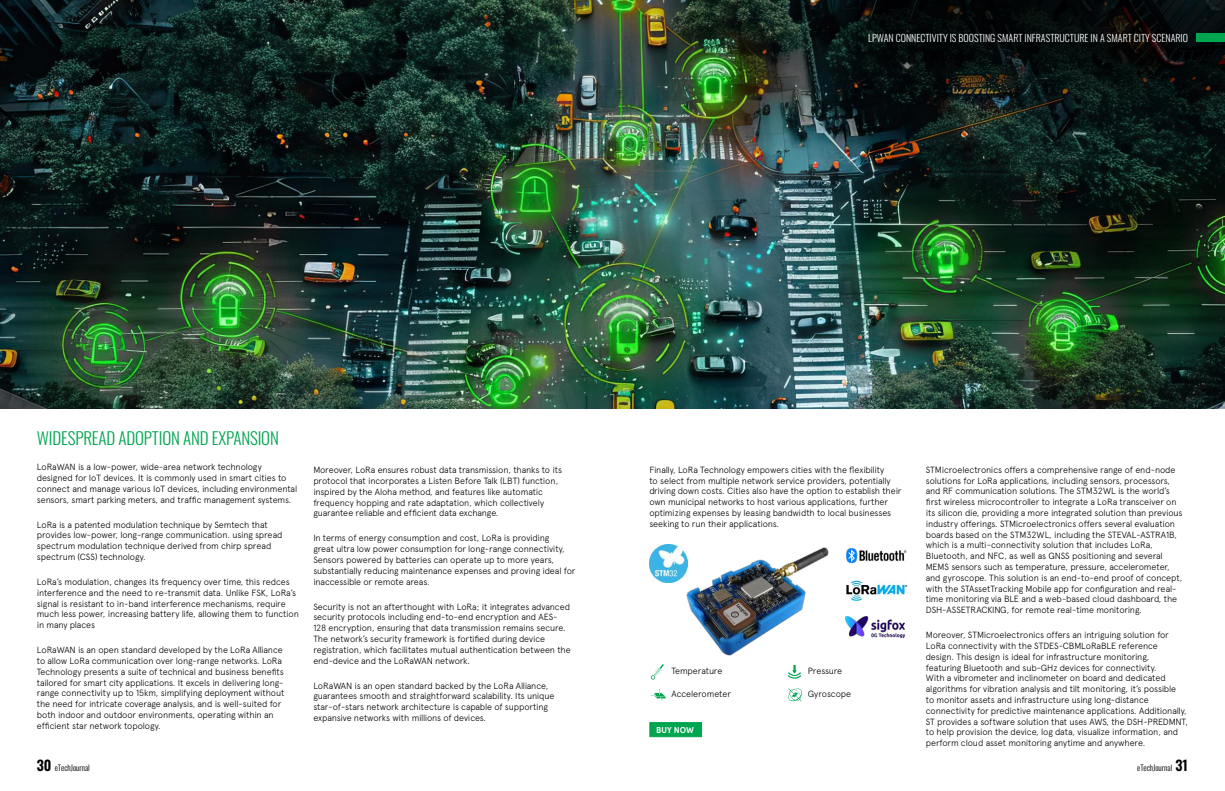
<style>
.page{position:relative;width:1225px;height:791px;background:#fff}
.page>*{position:absolute;margin:0;border:0;box-sizing:border-box;transform-origin:0 0}
.t1{font:300 17px "Oswald";letter-spacing:-.01em;color:#00a550}
.t2{font:300 10px "Oswald";color:#fff}
.t3{font:300 9px/10.8px "Apercu Avnet";letter-spacing:-.015em;color:#000}
.t4{font:700 8.5px "Apercu Avnet";letter-spacing:-.005em;color:#fff}
.t5{font:300 8px "Oswald";color:#000}
.s1{font-weight:600;font-size:14px}
</style>
<div class="page">
<img style="left:649px;top:544px;width:36px;height:38px">
<img style="left:685px;top:547px;width:143px;height:109px">
<img style="left:846px;top:548px;width:61px;height:16px">
<img style="left:847px;top:580px;width:60px;height:21px">
<img style="left:846px;top:617px;width:58px;height:20px">
<svg style="left:650px;top:664px;width:14px;height:16px"></svg>
<svg style="left:650px;top:689px;width:15px;height:12px"></svg>
<svg style="left:788px;top:665px;width:13px;height:14px"></svg>
<svg style="left:788px;top:688px;width:14px;height:13px"></svg>
<img style="left:0;top:0;width:1225px;height:409px">
<div style="left:1196px;top:34px;width:29px;height:8px;background:#00a550"></div>
<div style="left:649px;top:722px;width:53px;height:15px;background:#00a550;border:1px solid #00a550"></div>
<p class="t2" style="left:868px;top:29px;width:321px">LPWAN CONNECTIVITY IS BOOSTING SMART INFRASTRUCTURE IN A SMART CITY SCENARIO</p>
<h1 class="t1" style="left:37px;top:423px;width:243px">WIDESPREAD ADOPTION AND EXPANSION</h1>
<p class="t3" style="left:37px;top:461px;width:262px">LoRaWAN is a low-power, wide-area network technology designed for IoT devices. It is commonly used in smart cities to connect and manage various IoT devices, including environmental sensors, smart parking meters, and traffic management systems.</p>
<p class="t3" style="left:37px;top:518px;width:247px">LoRa is a patented modulation technique by Semtech that provides low-power, long-range communication. using spread spectrum modulation technique derived from chirp spread spectrum (CSS) technology.</p>
<p class="t3" style="left:37px;top:576px;width:264px">LoRa’s modulation, changes its frequency over time, this redces interference and the need to re-transmit data. Unlike FSK, LoRa’s signal is resistant to in-band interference mechanisms, require much less power, increasing battery life, allowing them to function in many places</p>
<p class="t3" style="left:37px;top:644px;width:249px">LoRaWAN is an open standard developed by the LoRa Alliance to allow LoRa communication over long-range networks. LoRa Technology presents a suite of technical and business benefits tailored for smart city applications. It excels in delivering long&shy;range connectivity up to 15km, simplifying deployment without the need for intricate coverage analysis, and is well-suited for both indoor and outdoor environments, operating within an efficient star network topology.</p>
<p class="t3" style="left:313px;top:464px;width:250px">Moreover, LoRa ensures robust data transmission, thanks to its protocol that incorporates a Listen Before Talk (LBT) function, inspired by the Aloha method, and features like automatic frequency hopping and rate adaptation, which collectively guarantee reliable and efficient data exchange.</p>
<p class="t3" style="left:313px;top:532px;width:263px">In terms of energy consumption and cost, LoRa is providing<br>great ultra low power consumption for long-range connectivity, Sensors powered by batteries can operate up to more years, substantially reducing maintenance expenses and proving ideal for inaccessible or remote areas.</p>
<p class="t3" style="left:313px;top:600px;width:259px">Security is not an afterthought with LoRa; it integrates advanced security protocols including end-to-end encryption and AES-128 encryption, ensuring that data transmission remains secure.<br>The network’s security framework is fortified during device registration, which facilitates mutual authentication between the end-device and the LoRaWAN network.</p>
<p class="t3" style="left:313px;top:679px;width:243px">LoRaWAN is an open standard backed by the LoRa Alliance, guarantees smooth and straightforward scalability. Its unique star-of-stars network architecture is capable of supporting expansive networks with millions of devices.</p>
<p class="t3" style="left:649px;top:463px;width:253px">Finally, LoRa Technology empowers cities with the flexibility<br>to select from multiple network service providers, potentially driving down costs. Cities also have the option to establish their own municipal networks to host various applications, further optimizing expenses by leasing bandwidth to local businesses seeking to run their applications.</p>
<p class="t3" style="left:671px;top:665px;width:52px">Temperature</p>
<p class="t3" style="left:671px;top:687px;width:61px">Accelerometer</p>
<p class="t4" style="left:656px;top:723px;width:39px">BUY NOW</p>
<p class="t3" style="left:808px;top:665px;width:36px">Pressure</p>
<p class="t3" style="left:808px;top:687px;width:45px">Gyroscope</p>
<p class="t3" style="left:926px;top:463px;width:258px">STMicroelectronics offers a comprehensive range of end-node solutions for LoRa applications, including sensors, processors, and RF communication solutions. The STM32WL is the world’s first wireless microcontroller to integrate a LoRa transceiver on its silicon die, providing a more integrated solution than previous industry offerings. STMicroelectronics offers several evaluation boards based on the STM32WL, including the STEVAL-ASTRA1B, which is a multi-connectivity solution that includes LoRa, Bluetooth, and NFC, as well as GNSS positioning and several MEMS sensors such as temperature, pressure, accelerometer, and gyroscope. This solution is an end-to-end proof of concept, with the STAssetTracking Mobile app for configuration and real&shy;time monitoring via BLE and a web-based cloud dashboard, the DSH-ASSETRACKING, for remote real-time monitoring.</p>
<p class="t3" style="left:926px;top:629px;width:264px">Moreover, STMicroelectronics offers an intriguing solution for LoRa connectivity with the STDES-CBMLoRaBLE reference design. This design is ideal for infrastructure monitoring,<br>featuring Bluetooth and sub-GHz devices for connectivity.<br>With a vibrometer and inclinometer on board and dedicated algorithms for vibration analysis and tilt monitoring, it’s possible<br>to monitor assets and infrastructure using long-distance connectivity for predictive maintenance applications. Additionally, ST provides a software solution that uses AWS, the DSH-PREDMNT, to help provision the device, log data, visualize information, and perform cloud asset monitoring anytime and anywhere.</p>
<p class="t5" style="left:37px;top:760px;width:55px"><span class="s1">30</span> eTechJournal</p>
<p class="t5" style="left:1137px;top:760px;width:52px">eTechJournal <span class="s1">31</span></p>
</div>
